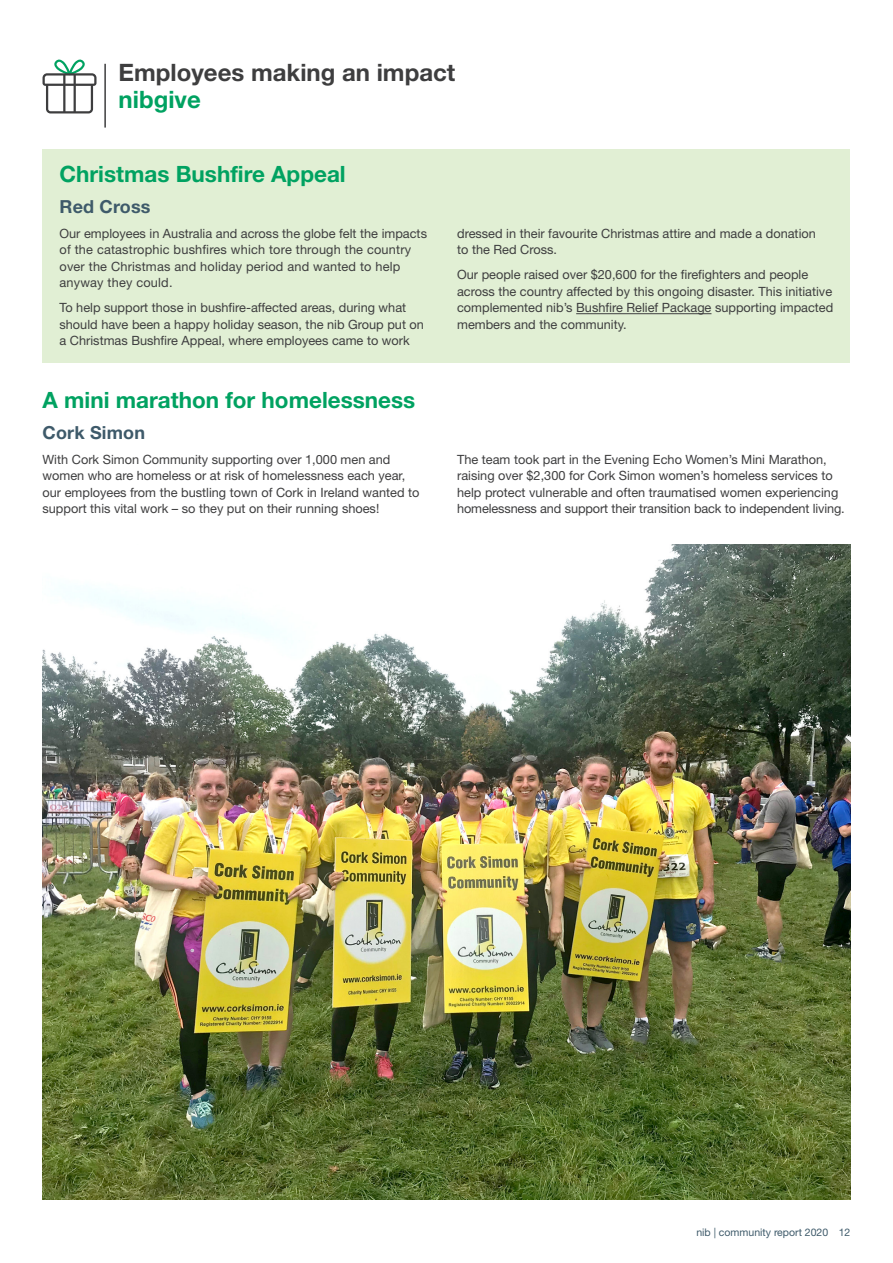
<style>
.page{position:relative;width:893px;height:1263px;background:#fff}
.page>*{position:absolute;margin:0;border:0;box-sizing:border-box;transform-origin:0 0}
.Sect_head___Grey{font:700 24px "Helvetica Neue LT Std";color:#3e3e3f}
.Sect_head___DGreen{font:700 24px "Helvetica Neue LT Std";color:#00a261}
.H1_DGreen{font:700 22.5px "Helvetica Neue LT Std";color:#00a261}
.H3_12pt_Bold{font:700 18px "Helvetica Neue LT Std";letter-spacing:.01em;color:#3e5a6a}
.Body{font:12.75px/16.5px "Helvetica Neue LT Std";color:#3e3e3f}
.t1{font:10.5px "Helvetica Neue LT Std";color:#3e5a6a}
</style>
<div class="page">
<svg style="left:43px;top:59px;width:54px;height:54px"></svg>
<div style="left:43px;top:149px;width:807px;height:214px;background:#e1efd4"></div>
<hr style="left:576px;top:313px;width:135px;height:1px;background:#3e3e3f">
<hr style="left:104px;top:64px;width:2px;height:64px;background:#3e3e3f">
<img style="left:43px;top:544px;width:807px;height:655px">
<p class="Sect_head___Grey" style="left:119px;top:58px;width:338px">Employees making an impact</p>
<p class="Sect_head___DGreen" style="left:119px;top:84px;width:84px">nibgive</p>
<p class="H1_DGreen" style="left:60px;top:160px;width:288px">Christmas Bushfire Appeal</p>
<p class="H3_12pt_Bold" style="left:60px;top:195px;width:93px">Red Cross</p>
<p class="Body" style="left:60px;top:225px;width:369px">Our employees in Australia and across the globe felt the impacts of the catastrophic bushfires which tore through the country over the Christmas and holiday period and wanted to help anyway they could.</p>
<p class="Body" style="left:60px;top:299px;width:366px">To help support those in bushfire-affected areas, during what should have been a happy holiday season, the nib Group put on a Christmas Bushfire Appeal, where employees came to work</p>
<p class="Body" style="left:457px;top:225px;width:360px">dressed in their favourite Christmas attire and made a donation to the Red Cross.</p>
<p class="Body" style="left:457px;top:266px;width:378px">Our people raised over $20,600 for the firefighters and people across the country affected by this ongoing disaster. This initiative complemented nib’s Bushfire Relief Package supporting impacted members and the community.</p>
<p class="H1_DGreen" style="left:43px;top:386px;width:374px">A mini marathon for homelessness</p>
<p class="H3_12pt_Bold" style="left:43px;top:421px;width:104px">Cork Simon</p>
<p class="Body" style="left:43px;top:451px;width:378px">With Cork Simon Community supporting over 1,000 men and women who are homeless or at risk of homelessness each year, our employees from the bustling town of Cork in Ireland wanted to support this vital work – so they put on their running shoes!</p>
<p class="Body" style="left:457px;top:451px;width:389px">The team took part in the Evening Echo Women’s Mini Marathon, raising over $2,300 for Cork Simon women’s homeless services to help protect vulnerable and often traumatised women experiencing homelessness and support their transition back to independent living.</p>
<p class="t1" style="left:696px;top:1226px;width:156px">nib | community report 2020 12</p>
</div>
